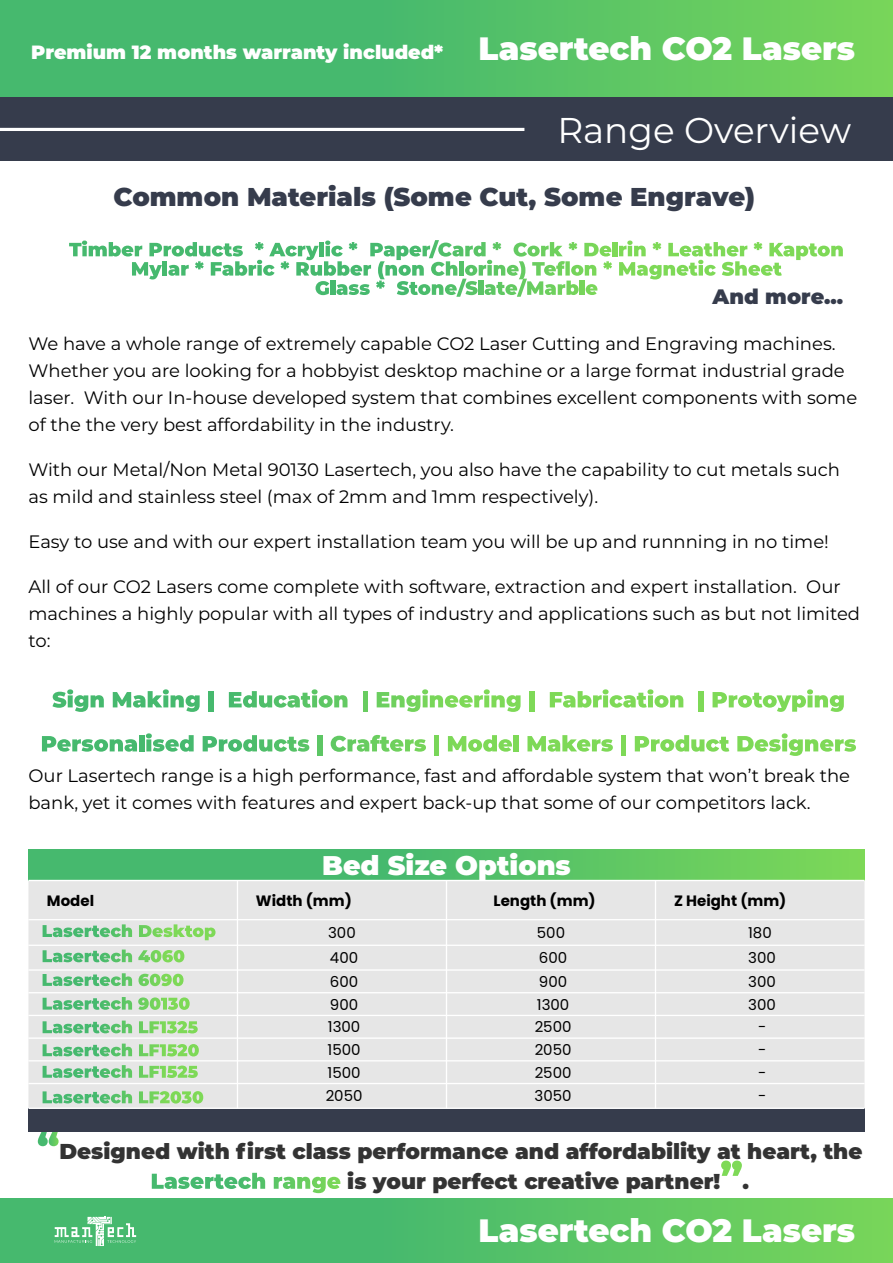
<style>
.page{position:relative;width:893px;height:1263px;background:#fff}
.page>*{position:absolute;margin:0;border:0;box-sizing:border-box;transform-origin:0 0}
.t1{font:35.85px "Montserrat";color:#fff}
.t2{font:900 32.25px "Montserrat";color:#fff}
.t3{font:900 27px "Montserrat";color:#fff}
.t4{font:900 25.8px "Montserrat";color:#363c4c}
.t5{font:900 21.6px/30px "Montserrat";color:#333}
.t6{font:900 20.85px "Montserrat";color:#363c4c}
.t7{font:900 19.2px "Montserrat";color:#fff}
.t8{font:18px/27px "Montserrat";color:#000}
.t9{font:15px "Poppins";color:#000}
.t10{font:700 15px "Poppins";color:#000}
</style>
<div class="page">
<div style="left:0;top:0;width:893px;height:119px;background:linear-gradient(to right,#3ab273,#6fd15d)"></div>
<div style="left:0;top:1198px;width:893px;height:65px;background:linear-gradient(to right,#3ab273,#6fd05d)"></div>
<div style="left:0;top:98px;width:893px;height:63px;background:#363c4c"></div>
<hr style="left:0;top:128px;width:524px;height:3px;background:#fff">
<svg style="left:55px;top:1217px;width:81px;height:29px;background:#78cb95"></svg>
<svg style="left:52px;top:689px;width:52px;height:23px"></svg>
<svg style="left:113px;top:689px;width:87px;height:23px"></svg>
<hr style="left:209px;top:691px;width:4px;height:21px;background:#46b96e">
<svg style="left:229px;top:689px;width:118px;height:19px"></svg>
<div style="left:363px;top:691px;width:5px;height:21px;background:#68cc60"></div>
<svg style="left:377px;top:689px;width:144px;height:23px"></svg>
<div style="left:529px;top:691px;width:5px;height:21px;background:#7ed957"></div>
<svg style="left:550px;top:689px;width:133px;height:19px"></svg>
<hr style="left:699px;top:691px;width:4px;height:21px;background:#7ed957">
<svg style="left:712px;top:689px;width:132px;height:23px"></svg>
<svg style="left:42px;top:736px;width:95px;height:16px"></svg>
<div style="left:139px;top:735px;width:5px;height:16px;background:#46b96e"></div>
<svg style="left:146px;top:733px;width:48px;height:19px"></svg>
<svg style="left:203px;top:735px;width:106px;height:17px"></svg>
<hr style="left:318px;top:735px;width:4px;height:21px;background:#5dc664">
<svg style="left:331px;top:735px;width:95px;height:17px"></svg>
<div style="left:434px;top:735px;width:5px;height:21px;background:#79d659"></div>
<svg style="left:448px;top:735px;width:64px;height:17px"></svg>
<hr style="left:514px;top:735px;width:4px;height:16px;background:#7ed957">
<svg style="left:527px;top:735px;width:86px;height:17px"></svg>
<div style="left:621px;top:735px;width:5px;height:21px;background:#7ed957"></div>
<svg style="left:635px;top:735px;width:94px;height:17px"></svg>
<svg style="left:737px;top:733px;width:119px;height:23px"></svg>
<hr style="left:613px;top:242px;width:4px;height:14px;background:#7ed957">
<svg style="left:619px;top:240px;width:224px;height:39px"></svg>
<svg style="left:69px;top:240px;width:543px;height:57px"></svg>
<svg style="left:38px;top:1131px;width:21px;height:15px"></svg>
<svg style="left:152px;top:1173px;width:113px;height:16px"></svg>
<svg style="left:274px;top:1177px;width:66px;height:16px"></svg>
<svg style="left:721px;top:1160px;width:21px;height:16px"></svg>
<div style="left:28px;top:849px;width:836px;height:31px;background:linear-gradient(to right,#38b174,#72d25c)"></div>
<div style="left:28px;top:881px;width:836px;height:226px;background:#e6e6e6"></div>
<div style="left:28px;top:1108px;width:836px;height:23px;background:#363c4c"></div>
<hr style="left:237px;top:880px;width:1px;height:228px;background:#fff">
<hr style="left:446px;top:880px;width:1px;height:228px;background:#fff">
<hr style="left:655px;top:880px;width:1px;height:228px;background:#fff">
<hr style="left:28px;top:919px;width:836px;height:1px;background:#fff">
<hr style="left:28px;top:944px;width:836px;height:2px;background:#fff">
<hr style="left:28px;top:969px;width:836px;height:2px;background:#fff">
<hr style="left:28px;top:992px;width:836px;height:1px;background:#fff">
<hr style="left:28px;top:1015px;width:836px;height:1px;background:#fff">
<hr style="left:28px;top:1037px;width:836px;height:2px;background:#fff">
<hr style="left:28px;top:1060px;width:836px;height:1px;background:#fff">
<hr style="left:28px;top:1083px;width:836px;height:1px;background:#fff">
<hr style="left:28px;top:1107px;width:836px;height:2px;background:#fff">
<svg style="left:43px;top:1043px;width:89px;height:13px"></svg>
<svg style="left:139px;top:1044px;width:60px;height:12px"></svg>
<svg style="left:43px;top:1065px;width:89px;height:13px"></svg>
<svg style="left:139px;top:1065px;width:59px;height:13px"></svg>
<svg style="left:43px;top:1091px;width:89px;height:12px"></svg>
<svg style="left:139px;top:1091px;width:64px;height:12px"></svg>
<svg style="left:43px;top:924px;width:89px;height:13px"></svg>
<svg style="left:139px;top:924px;width:77px;height:16px"></svg>
<svg style="left:43px;top:949px;width:89px;height:13px"></svg>
<svg style="left:138px;top:950px;width:46px;height:12px"></svg>
<svg style="left:43px;top:973px;width:89px;height:13px"></svg>
<svg style="left:138px;top:974px;width:46px;height:12px"></svg>
<svg style="left:43px;top:997px;width:89px;height:13px"></svg>
<svg style="left:138px;top:997px;width:52px;height:13px"></svg>
<svg style="left:43px;top:1020px;width:89px;height:13px"></svg>
<svg style="left:139px;top:1021px;width:59px;height:12px"></svg>
<p class="t7" style="left:31px;top:40px;width:414px">Premium 12 months warranty included*</p>
<h2 class="t2" style="left:479px;top:29px;width:378px">Lasertech CO2 Lasers</h2>
<h1 class="t1" style="left:557px;top:108px;width:295px">Range Overview</h1>
<h3 class="t4" style="left:114px;top:181px;width:643px">Common Materials (Some Cut, Some Engrave)</h3>
<p class="t6" style="left:713px;top:284px;width:132px">And more...</p>
<p class="t8" style="left:28px;top:330px;width:830px">We have a whole range of extremely capable CO2 Laser Cutting and Engraving machines.<br>Whether you are looking for a hobbyist desktop machine or a large format industrial grade laser. With our In-house developed system that combines excellent components with some of the the very best affordability in the industry.</p>
<p class="t8" style="left:28px;top:456px;width:813px">With our Metal/Non Metal 90130 Lasertech, you also have the capability to cut metals such as mild and stainless steel (max of 2mm and 1mm respectively).</p>
<p class="t8" style="left:28px;top:528px;width:802px">Easy to use and with our expert installation team you will be up and runnning in no time!</p>
<p class="t8" style="left:28px;top:573px;width:833px">All of our CO2 Lasers come complete with software, extraction and expert installation. Our machines a highly popular with all types of industry and applications such as but not limited to:</p>
<p class="t8" style="left:28px;top:762px;width:823px">Our Lasertech range is a high performance, fast and affordable system that won’t break the bank, yet it comes with features and expert back-up that some of our competitors lack.</p>
<h3 class="t3" style="left:322px;top:849px;width:250px">Bed Size Options</h3>
<p class="t10" style="left:47px;top:890px;width:49px">Model</p>
<p class="t10" style="left:256px;top:890px;width:97px">Width (mm)</p>
<p class="t10" style="left:494px;top:890px;width:104px">Length (mm)</p>
<p class="t10" style="left:674px;top:890px;width:114px">Z Height (mm)</p>
<p class="t9" style="left:328px;top:922px;width:29px">300</p>
<p class="t9" style="left:537px;top:922px;width:30px">500</p>
<p class="t9" style="left:748px;top:922px;width:25px">180</p>
<p class="t9" style="left:330px;top:947px;width:30px">400</p>
<p class="t9" style="left:539px;top:947px;width:30px">600</p>
<p class="t9" style="left:748px;top:947px;width:29px">300</p>
<p class="t9" style="left:330px;top:971px;width:30px">600</p>
<p class="t9" style="left:539px;top:971px;width:30px">900</p>
<p class="t9" style="left:748px;top:971px;width:29px">300</p>
<p class="t9" style="left:330px;top:994px;width:30px">900</p>
<p class="t9" style="left:537px;top:994px;width:34px">1300</p>
<p class="t9" style="left:748px;top:994px;width:29px">300</p>
<p class="t9" style="left:328px;top:1016px;width:34px">1300</p>
<p class="t9" style="left:535px;top:1016px;width:38px">2500</p>
<p class="t9" style="left:758px;top:1016px;width:10px">-</p>
<p class="t9" style="left:328px;top:1039px;width:35px">1500</p>
<p class="t9" style="left:535px;top:1039px;width:38px">2050</p>
<p class="t9" style="left:758px;top:1039px;width:10px">-</p>
<p class="t9" style="left:328px;top:1062px;width:35px">1500</p>
<p class="t9" style="left:535px;top:1062px;width:38px">2500</p>
<p class="t9" style="left:758px;top:1062px;width:10px">-</p>
<p class="t9" style="left:326px;top:1086px;width:38px">2050</p>
<p class="t9" style="left:535px;top:1086px;width:39px">3050</p>
<p class="t9" style="left:758px;top:1086px;width:10px">-</p>
<p class="t5" style="left:347px;top:1136px;width:517px;text-indent:-288px">Designed with first class performance and affordability at heart, the is your perfect creative partner! .</p>
<h2 class="t2" style="left:479px;top:1211px;width:378px">Lasertech CO2 Lasers</h2>
</div>
